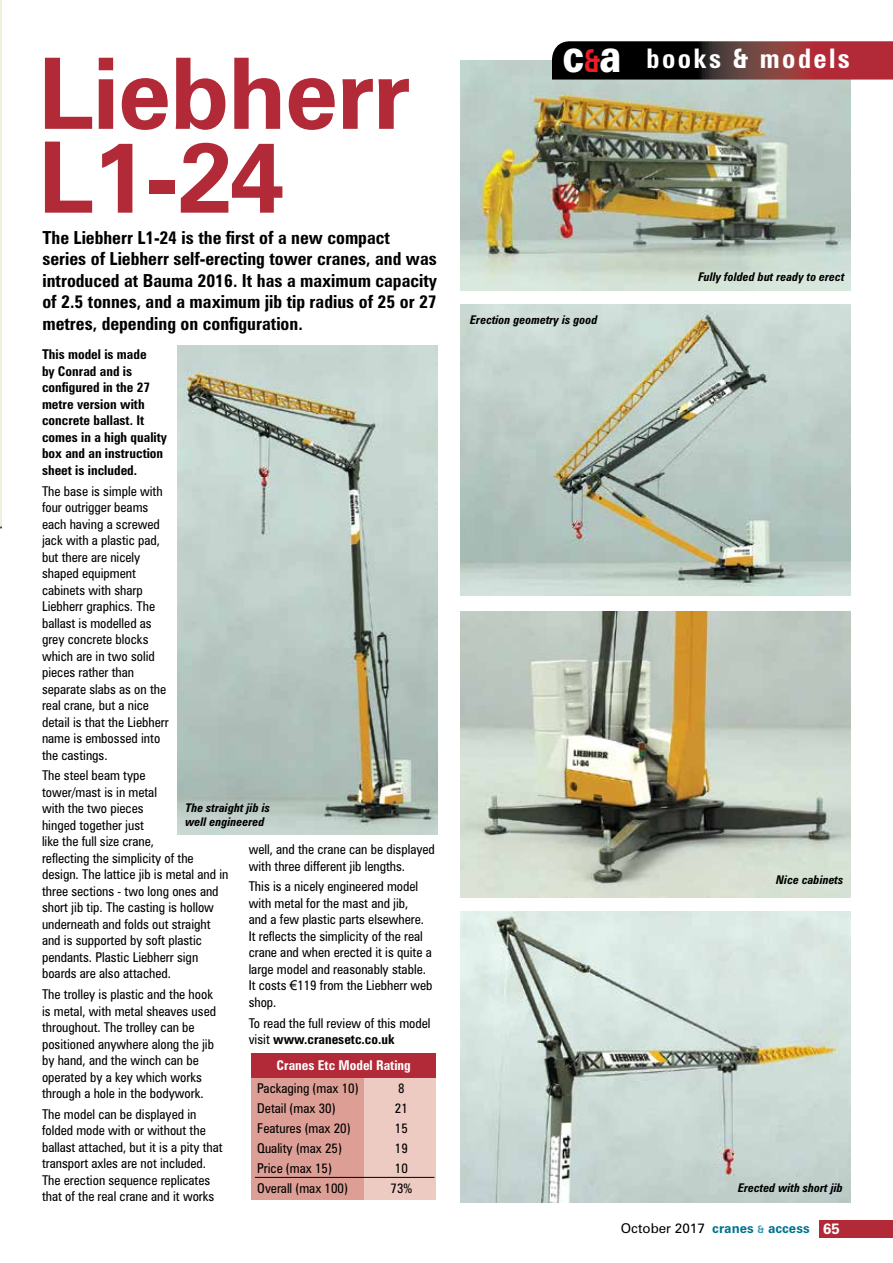
<style>
.page{position:relative;width:893px;height:1263px;background:#fff}
.page>*{position:absolute;margin:0;border:0;box-sizing:border-box;transform-origin:0 0}
.t1{font:700 98.7px/83.8px "Zurich BT";letter-spacing:-.02em;color:#b22a37}
.t2{font:700 condensed 27px "Zurich BT";letter-spacing:.09em;color:#fff}
.t3{font:700 condensed 18px/21.6px "Zurich BT";color:#000}
.t4{font:condensed 13.5px/16.5px "Zurich BT";color:#000}
.t5{font:700 condensed 13.5px/16.5px "Zurich BT";color:#000}
.t6{font:700 13.5px "Zurich BT";color:#00728f}
.t7{font:700 condensed 13.5px "Zurich BT";color:#fff}
.t8{font:italic 700 condensed 12px/13.5px "Zurich BT";color:#000}
.s1{font-family:"Arial";font-stretch:normal}
.s2{font-weight:700}
.s3{font-weight:900;font-stretch:normal;font-size:45.9px}
.s4{font-stretch:normal;font-size:31.65px;color:#ed1d24}
.s5{font-weight:400;color:#000}
.s6{font-size:10.5px;color:#3c9db6}
.s7{font-size:15px;color:#fff}
</style>
<div class="page">
<div style="left:819px;top:1221px;width:74px;height:17px;background:#b22a37"></div>
<img style="left:461px;top:60px;width:389px;height:230px">
<img style="left:461px;top:304px;width:389px;height:292px">
<img style="left:461px;top:612px;width:389px;height:285px">
<img style="left:461px;top:911px;width:389px;height:292px">
<div style="left:252px;top:1053px;width:184px;height:147px;background:#edcac2"></div>
<div style="left:252px;top:1057px;width:112px;height:142px;background:#dd9f95"></div>
<div style="left:252px;top:1053px;width:184px;height:25px;background:#b22a37"></div>
<hr style="left:255px;top:1177px;width:179px;height:1px;background:#000">
<svg style="left:552px;top:41px;width:341px;height:39px;background:#532325"></svg>
<img style="left:178px;top:345px;width:259px;height:489px">
<img style="left:0;top:0;width:1px;height:529px">
<h1 class="t1" style="left:38px;top:51px;width:374px">Liebherr<br>L1-24</h1>
<p class="t3" style="left:42px;top:226px;width:396px">The Liebherr L1-24 is the first of a new compact series of Liebherr self-erecting tower cranes, and was introduced at Bauma 2016. It has a maximum capacity of 2.5 tonnes, and a maximum jib tip radius of 25 or 27 metres, depending on configuration.</p>
<p class="t5" style="left:42px;top:346px;width:126px">This model is made<br>by Conrad and is configured in the 27 metre version with concrete ballast. It comes in a high quality box and an instruction sheet is included.</p>
<p class="t4" style="left:42px;top:482px;width:128px">The base is simple with four outrigger beams each having a screwed jack with a plastic pad, but there are nicely shaped equipment cabinets with sharp<br>Liebherr graphics. The ballast is modelled as grey concrete blocks which are in two solid pieces rather than separate slabs as on the real crane, but a nice detail is that the Liebherr name is embossed into the castings.</p>
<p class="t4" style="left:42px;top:767px;width:188px">The steel beam type<br>tower/mast is in metal<br>with the two pieces<br>hinged together just<br>like the full size crane,<br>reflecting the simplicity of the design. The lattice jib is metal and in three sections - two long ones and short jib tip. The casting is hollow underneath and folds out straight and is supported by soft plastic pendants. Plastic Liebherr sign boards are also attached.</p>
<p class="t4" style="left:42px;top:986px;width:176px">The trolley is plastic and the hook is metal, with metal sheaves used throughout. The trolley can be positioned anywhere along the jib by hand, and the winch can be operated by a key which works through a hole in the bodywork.</p>
<p class="t4" style="left:42px;top:1106px;width:182px">The model can be displayed in folded mode with or without the ballast attached, but it is a pity that transport axles are not included.<br>The erection sequence replicates that of the real crane and it works</p>
<p class="t8" style="left:185px;top:801px;width:86px">The straight jib is well engineered</p>
<p class="t4" style="left:249px;top:841px;width:188px">well, and the crane can be displayed with three different jib lengths.</p>
<p class="t4" style="left:249px;top:878px;width:185px">This is a nicely engineered model with metal for the mast and jib,<br>and a few plastic parts elsewhere.<br>It reflects the simplicity of the real crane and when erected it is quite a large model and reasonably stable.<br>It costs <span class="s1">€</span>119 from the Liebherr web shop.</p>
<p class="t4" style="left:249px;top:1014px;width:183px">To read the full review of this model visit <span class="s2">www.cranesetc.co.uk</span></p>
<p class="t7" style="left:277px;top:1057px;width:136px">Cranes Etc Model Rating</p>
<p class="t4" style="left:257px;top:1080px;width:103px">Packaging (max 10)</p>
<p class="t4" style="left:398px;top:1080px;width:8px">8</p>
<p class="t4" style="left:257px;top:1100px;width:80px">Detail (max 30)</p>
<p class="t4" style="left:395px;top:1100px;width:14px">21</p>
<p class="t4" style="left:257px;top:1120px;width:95px">Features (max 20)</p>
<p class="t4" style="left:395px;top:1120px;width:14px">15</p>
<p class="t4" style="left:257px;top:1140px;width:86px">Quality (max 25)</p>
<p class="t4" style="left:395px;top:1140px;width:14px">19</p>
<p class="t4" style="left:257px;top:1160px;width:76px">Price (max 15)</p>
<p class="t4" style="left:395px;top:1160px;width:14px">10</p>
<p class="t4" style="left:257px;top:1179px;width:92px">Overall (max 100)</p>
<p class="t4" style="left:391px;top:1179px;width:23px">73%</p>
<h2 class="t2" style="left:562px;top:42px;width:289px"><span class="s3">c</span><span class="s4">&amp;</span><span class="s3">a</span> books &amp; models</h2>
<p class="t8" style="left:470px;top:313px;width:129px">Erection geometry is good</p>
<p class="t8" style="left:698px;top:270px;width:148px">Fully folded but ready to erect</p>
<p class="t8" style="left:776px;top:873px;width:69px">Nice cabinets</p>
<p class="t8" style="left:738px;top:1180px;width:106px">Erected with short jib</p>
<p class="t6" style="left:621px;top:1220px;width:220px"><span class="s5">October 2017</span> cranes <span class="s6">&amp;</span> access <span class="s7">65</span></p>
</div>
